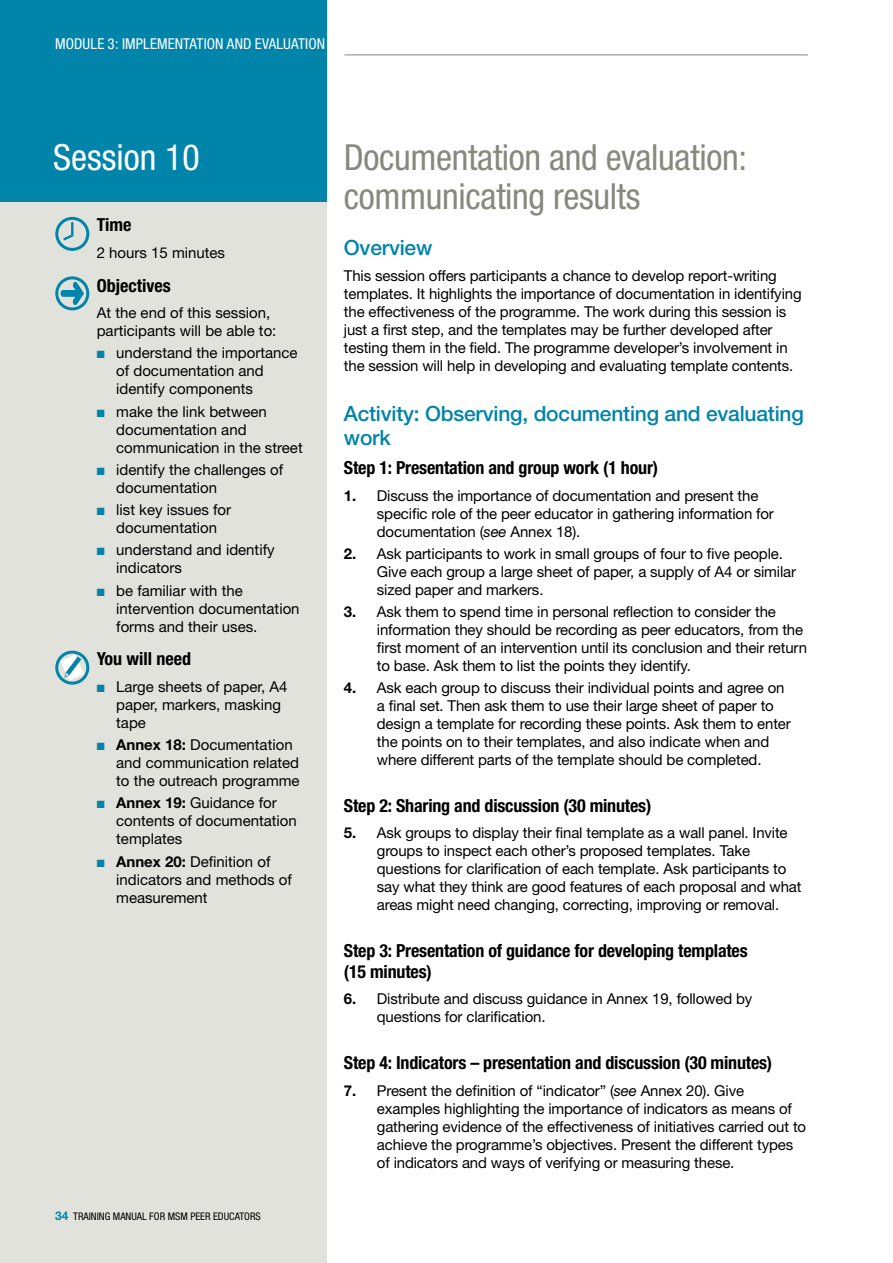
<style>
.page{position:relative;width:893px;height:1263px;background:#fff}
.page>*{position:absolute;margin:0;border:0;box-sizing:border-box;transform-origin:0 0}
.t1{font:condensed 36px/39px "Helvetica Neue LT Pro";letter-spacing:-.01em;color:#87897f}
.t2{font:condensed 36px "Helvetica Neue LT Pro";color:#fff}
.t3{font:500 21px/24px "Helvetica Neue LT Pro";letter-spacing:-.01em;color:#0084aa}
.t4{font:700 condensed 18px/21px "Helvetica Neue LT Pro";letter-spacing:-.01em;color:#000}
.t5{font:15px/18px "Helvetica Neue";letter-spacing:-.01em;color:#000}
.t6{font:condensed 15px "Helvetica Neue";letter-spacing:.005em;color:#fff}
.t7{font:condensed 10.5px "Helvetica Neue LT Pro";color:#000}
.s1{color:#0084aa}
.s2{font-weight:700}
.s3{font-family:"Helvetica Neue";font-weight:700;font-stretch:normal;font-size:12px;color:#0084aa}
.s4{font-style:italic}
</style>
<div class="page">
<div style="left:0;top:198px;width:327px;height:1065px;background:#e2e2dc"></div>
<hr style="left:344px;top:55px;width:464px;height:1px;background:#87897f">
<div style="left:0;top:0;width:327px;height:202px;background:#0084aa"></div>
<svg style="left:55px;top:217px;width:34px;height:34px"></svg>
<svg style="left:55px;top:651px;width:34px;height:34px"></svg>
<svg style="left:55px;top:276px;width:34px;height:34px"></svg>
<p class="t6" style="left:55px;top:35px;width:271px">MODU LE 3: IMPLEMENTATION AND EVALUATION</p>
<h1 class="t2" style="left:53px;top:137px;width:148px">Session 10</h1>
<p class="t4" style="left:97px;top:214px;width:36px">Time</p>
<p class="t5" style="left:97px;top:243px;width:130px">2 hours 15 minutes</p>
<p class="t4" style="left:97px;top:274px;width:75px">Objectives</p>
<p class="t5" style="left:97px;top:304px;width:181px">At the end of this session, participants will be able to:</p>
<p class="t5" style="left:116px;top:344px;width:183px;text-indent:-19px"><span class="s1">■</span> understand the importance of documentation and identify components</p>
<p class="t5" style="left:116px;top:402px;width:188px;text-indent:-19px"><span class="s1">■</span> make the link between documentation and communication in the street</p>
<p class="t5" style="left:116px;top:460px;width:168px;text-indent:-19px"><span class="s1">■</span> identify the challenges of documentation</p>
<p class="t5" style="left:97px;top:501px;width:136px;text-align:center"><span class="s1">■</span> list key issues for documentation</p>
<p class="t5" style="left:116px;top:541px;width:160px;text-indent:-19px"><span class="s1">■</span> understand and identify indicators</p>
<p class="t5" style="left:116px;top:581px;width:185px;text-indent:-19px"><span class="s1">■</span> be familiar with the intervention documentation forms and their uses.</p>
<p class="t4" style="left:97px;top:648px;width:96px">You will need</p>
<p class="t5" style="left:116px;top:677px;width:173px;text-indent:-19px"><span class="s1">■</span> Large sheets of paper, A4 paper, markers, masking tape</p>
<p class="t5" style="left:116px;top:736px;width:185px;text-indent:-19px"><span class="s1">■</span> <span class="s2">Annex 18:</span> Documentation and communication related to the outreach programme</p>
<p class="t5" style="left:116px;top:794px;width:182px;text-indent:-19px"><span class="s1">■</span> <span class="s2">Annex 19:</span> Guidance for contents of documentation templates</p>
<p class="t5" style="left:116px;top:852px;width:177px;text-indent:-19px"><span class="s1">■</span> <span class="s2">Annex 20:</span> Definition of indicators and methods of measurement</p>
<p class="t7" style="left:55px;top:1211px;width:206px"><span class="s3">34</span> Training manual for MSM peer educators</p>
<h1 class="t1" style="left:344px;top:138px;width:405px">Documentation and evaluation: communicating results</h1>
<h2 class="t3" style="left:344px;top:235px;width:90px">Overview</h2>
<p class="t5" style="left:344px;top:266px;width:459px">This session offers participants a chance to develop report-writing templates. It highlights the importance of documentation in identifying the effectiveness of the programme. The work during this session is just a first step, and the templates may be further developed after testing them in the field. The programme developer’s involvement in the session will help in developing and evaluating template contents.</p>
<h2 class="t3" style="left:344px;top:401px;width:461px">Activity: Observing, documenting and evaluating work</h2>
<p class="t4" style="left:344px;top:457px;width:316px">Step 1: Presentation and group work (1 hour)</p>
<p class="t5" style="left:377px;top:486px;width:399px;text-indent:-33px"><span class="s2">1.</span> Discuss the importance of documentation and present the specific role of the peer educator in gathering information for documentation (<span class="s4">see</span> Annex 18).</p>
<p class="t5" style="left:377px;top:544px;width:421px;text-indent:-33px"><span class="s2">2.</span> Ask participants to work in small groups of four to five people.<br>Give each group a large sheet of paper, a supply of A4 or similar sized paper and markers.</p>
<p class="t5" style="left:377px;top:603px;width:432px;text-indent:-33px"><span class="s2">3.</span> Ask them to spend time in personal reflection to consider the information they should be recording as peer educators, from the first moment of an intervention until its conclusion and their return to base. Ask them to list the points they identify.</p>
<p class="t5" style="left:377px;top:679px;width:415px;text-indent:-33px"><span class="s2">4.</span> Ask each group to discuss their individual points and agree on a final set. Then ask them to use their large sheet of paper to design a template for recording these points. Ask them to enter the points on to their templates, and also indicate when and where different parts of the template should be completed.</p>
<p class="t4" style="left:344px;top:795px;width:309px">Step 2: Sharing and discussion (30 minutes)</p>
<p class="t5" style="left:377px;top:824px;width:426px;text-indent:-33px"><span class="s2">5.</span> Ask groups to display their final template as a wall panel. Invite groups to inspect each other’s proposed templates. Take questions for clarification of each template. Ask participants to say what they think are good features of each proposal and what areas might need changing, correcting, improving or removal.</p>
<p class="t4" style="left:344px;top:940px;width:405px">Step 3: Presentation of guidance for developing templates (15 minutes)</p>
<p class="t5" style="left:377px;top:990px;width:377px;text-indent:-33px"><span class="s2">6.</span> Distribute and discuss guidance in Annex 19, followed by questions for clarification.</p>
<p class="t4" style="left:344px;top:1052px;width:430px">Step 4: Indicators – presentation and discussion (30 minutes)</p>
<p class="t5" style="left:377px;top:1081px;width:431px;text-indent:-33px"><span class="s2">7.</span> Present the definition of “indicator” (<span class="s4">see</span> Annex 20). Give examples highlighting the importance of indicators as means of gathering evidence of the effectiveness of initiatives carried out to achieve the programme’s objectives. Present the different types of indicators and ways of verifying or measuring these.</p>
</div>
